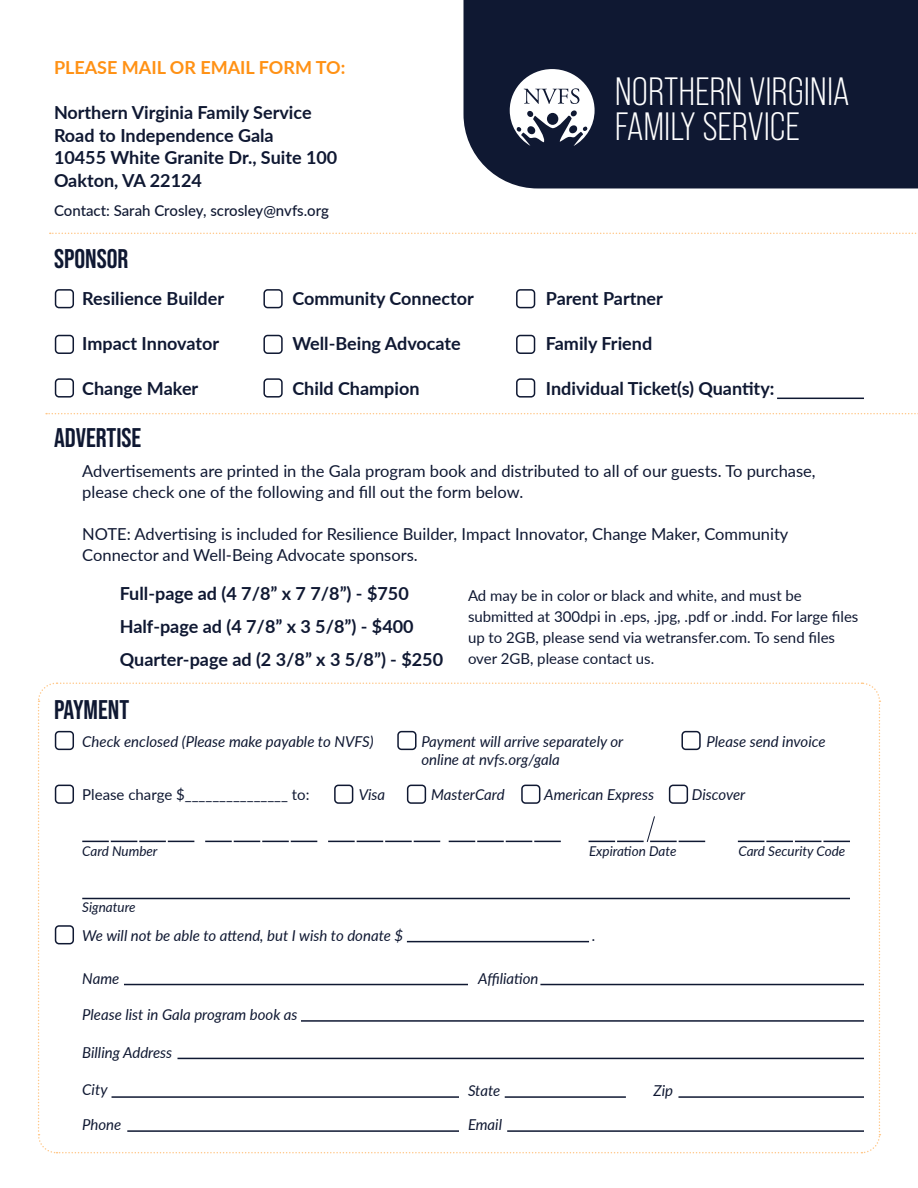
<style>
.page{position:relative;width:918px;height:1188px;background:#fff}
.page>*{position:absolute;margin:0;border:0;box-sizing:border-box;transform-origin:0 0}
.t1{font:39.45px/34.5px "Bebas Neue Pro";color:#fff}
.t2{font:700 27px "Bebas Neue Pro";color:#0f1832}
.t3{font:700 18px "Lato";color:#0f1832}
.t4{font:700 18px "Lato";color:#ff9114}
.t5{font:16.5px/21px "Lato";color:#0f1832}
.t6{font:italic 15px/18px "Lato";color:#0f1832}
.t7{font:15px/21px "Lato";color:#0f1832}
.t8{font:500 15px "Lato";color:#0f1832}
.t9{font:italic 13.5px "Lato";color:#0f1832}
</style>
<div class="page">
<div style="left:464px;top:0;width:454px;height:188px;background:#0f1832"></div>
<svg style="left:510px;top:69px;width:85px;height:77px"></svg>
<svg style="left:50px;top:233px;width:867px;height:1px"></svg>
<svg style="left:46px;top:413px;width:872px;height:1px"></svg>
<div style="left:55px;top:289px;width:19px;height:19px;border:2px solid #0f1832;border-radius:4px"></div>
<div style="left:263px;top:289px;width:20px;height:19px;border:2px solid #0f1832;border-radius:4px"></div>
<div style="left:516px;top:289px;width:19px;height:19px;border:2px solid #0f1832;border-radius:4px"></div>
<div style="left:55px;top:335px;width:19px;height:19px;border:2px solid #0f1832;border-radius:4px"></div>
<div style="left:263px;top:335px;width:20px;height:19px;border:2px solid #0f1832;border-radius:4px"></div>
<div style="left:516px;top:335px;width:19px;height:19px;border:2px solid #0f1832;border-radius:4px"></div>
<div style="left:55px;top:378px;width:19px;height:20px;border:2px solid #0f1832;border-radius:4px"></div>
<div style="left:263px;top:378px;width:20px;height:20px;border:2px solid #0f1832;border-radius:4px"></div>
<div style="left:516px;top:378px;width:19px;height:20px;border:2px solid #0f1832;border-radius:4px"></div>
<svg style="left:37px;top:682px;width:844px;height:472px"></svg>
<hr style="left:82px;top:898px;width:768px;height:1px;background:#0f1832">
<hr style="left:124px;top:984px;width:344px;height:1px;background:#0f1832">
<hr style="left:301px;top:1020px;width:563px;height:2px;background:#0f1832">
<hr style="left:177px;top:1058px;width:687px;height:1px;background:#0f1832">
<hr style="left:112px;top:1096px;width:347px;height:2px;background:#0f1832">
<hr style="left:127px;top:1130px;width:332px;height:2px;background:#0f1832">
<hr style="left:507px;top:1130px;width:357px;height:2px;background:#0f1832">
<hr style="left:505px;top:1096px;width:121px;height:2px;background:#0f1832">
<hr style="left:678px;top:1096px;width:186px;height:2px;background:#0f1832">
<hr style="left:777px;top:398px;width:87px;height:1px;background:#0f1832">
<hr style="left:540px;top:984px;width:324px;height:1px;background:#0f1832">
<div style="left:55px;top:925px;width:19px;height:19px;border:2px solid #0f1832;border-radius:4px"></div>
<hr style="left:407px;top:941px;width:182px;height:1px;background:#0f1832">
<p class="t4" style="left:54px;top:55px;width:293px">PLEASE MAIL OR EMAIL FORM TO:</p>
<p class="t3" style="left:54px;top:100px;width:259px">Northern Virginia Family Service</p>
<p class="t3" style="left:54px;top:122px;width:221px">Road to Independence Gala</p>
<p class="t3" style="left:54px;top:145px;width:285px">10455 White Granite Dr., Suite 100</p>
<p class="t3" style="left:54px;top:167px;width:150px">Oakton, VA 22124</p>
<p class="t8" style="left:54px;top:200px;width:277px">Contact: Sarah Crosley, scrosley@nvfs.org</p>
<p class="t2" style="left:54px;top:243px;width:76px">SPONSOR</p>
<p class="t3" style="left:82px;top:285px;width:143px">Resilience Builder</p>
<p class="t3" style="left:82px;top:330px;width:138px">Impact Innovator</p>
<p class="t3" style="left:82px;top:375px;width:118px">Change Maker</p>
<p class="t2" style="left:54px;top:423px;width:89px">ADVERTISE</p>
<p class="t3" style="left:292px;top:285px;width:183px">Community Connector</p>
<p class="t3" style="left:292px;top:330px;width:170px">Well-Being Advocate</p>
<p class="t3" style="left:292px;top:375px;width:129px">Child Champion</p>
<p class="t1" style="left:615px;top:74px;width:236px">NORTHERN VIRGINIA<br>FAMILY SERVICE</p>
<p class="t3" style="left:546px;top:285px;width:119px">Parent Partner</p>
<p class="t3" style="left:546px;top:330px;width:108px">Family Friend</p>
<p class="t3" style="left:546px;top:375px;width:230px">Individual Ticket(s) Quantity:</p>
<p class="t5" style="left:82px;top:460px;width:735px">Advertisements are printed in the Gala program book and distributed to all of our guests. To purchase, please check one of the following and fill out the form below.</p>
<p class="t5" style="left:82px;top:523px;width:708px">NOTE: Advertising is included for Resilience Builder, Impact Innovator, Change Maker, Community<br>Connector and Well-Being Advocate sponsors.</p>
<p class="t3" style="left:120px;top:580px;width:291px">Full-page ad (4 7/8” x 7 7/8”) - $750</p>
<p class="t3" style="left:120px;top:613px;width:295px">Half-page ad (4 7/8” x 3 5/8”) - $400</p>
<p class="t3" style="left:120px;top:646px;width:325px">Quarter-page ad (2 3/8” x 3 5/8”) - $250</p>
<p class="t2" style="left:54px;top:694px;width:77px">PAYMENT</p>
<p class="t7" style="left:468px;top:584px;width:392px">Ad may be in color or black and white, and must be submitted at 300dpi in .eps, .jpg, .pdf or .indd. For large files up to 2GB, please send via wetransfer.com. To send files over 2GB, please contact us.</p>
<p class="t6" style="left:82px;top:732px;width:293px">Check enclosed (Please make payable to NVFS)</p>
<p class="t6" style="left:421px;top:732px;width:204px">Payment will arrive separately or online at nvfs.org/gala</p>
<p class="t6" style="left:706px;top:732px;width:121px">Please send invoice</p>
<p class="t7" style="left:82px;top:784px;width:229px">Please charge $_______________ to:</p>
<p class="t6" style="left:359px;top:785px;width:28px">Visa</p>
<p class="t6" style="left:431px;top:785px;width:75px">MasterCard</p>
<p class="t6" style="left:544px;top:785px;width:111px">American Express</p>
<p class="t6" style="left:692px;top:785px;width:55px">Discover</p>
<p class="t9" style="left:82px;top:841px;width:77px">Card Number</p>
<p class="t9" style="left:589px;top:841px;width:89px">Expiration Date</p>
<p class="t9" style="left:738px;top:841px;width:109px">Card Security Code</p>
<p class="t9" style="left:82px;top:897px;width:55px">Signature</p>
<p class="t6" style="left:82px;top:926px;width:322px">We will not be able to attend, but I wish to donate $</p>
<p class="t6" style="left:592px;top:926px;width:5px">.</p>
<p class="t6" style="left:82px;top:969px;width:39px">Name</p>
<p class="t6" style="left:478px;top:969px;width:62px">Affiliation</p>
<p class="t6" style="left:82px;top:1005px;width:217px">Please list in Gala program book as</p>
<p class="t6" style="left:82px;top:1043px;width:92px">Billing Address</p>
<p class="t6" style="left:82px;top:1080px;width:27px">City</p>
<p class="t6" style="left:82px;top:1115px;width:41px">Phone</p>
<p class="t6" style="left:468px;top:1081px;width:34px">State</p>
<p class="t6" style="left:468px;top:1115px;width:36px">Email</p>
<p class="t6" style="left:653px;top:1081px;width:21px">Zip</p>
</div>
